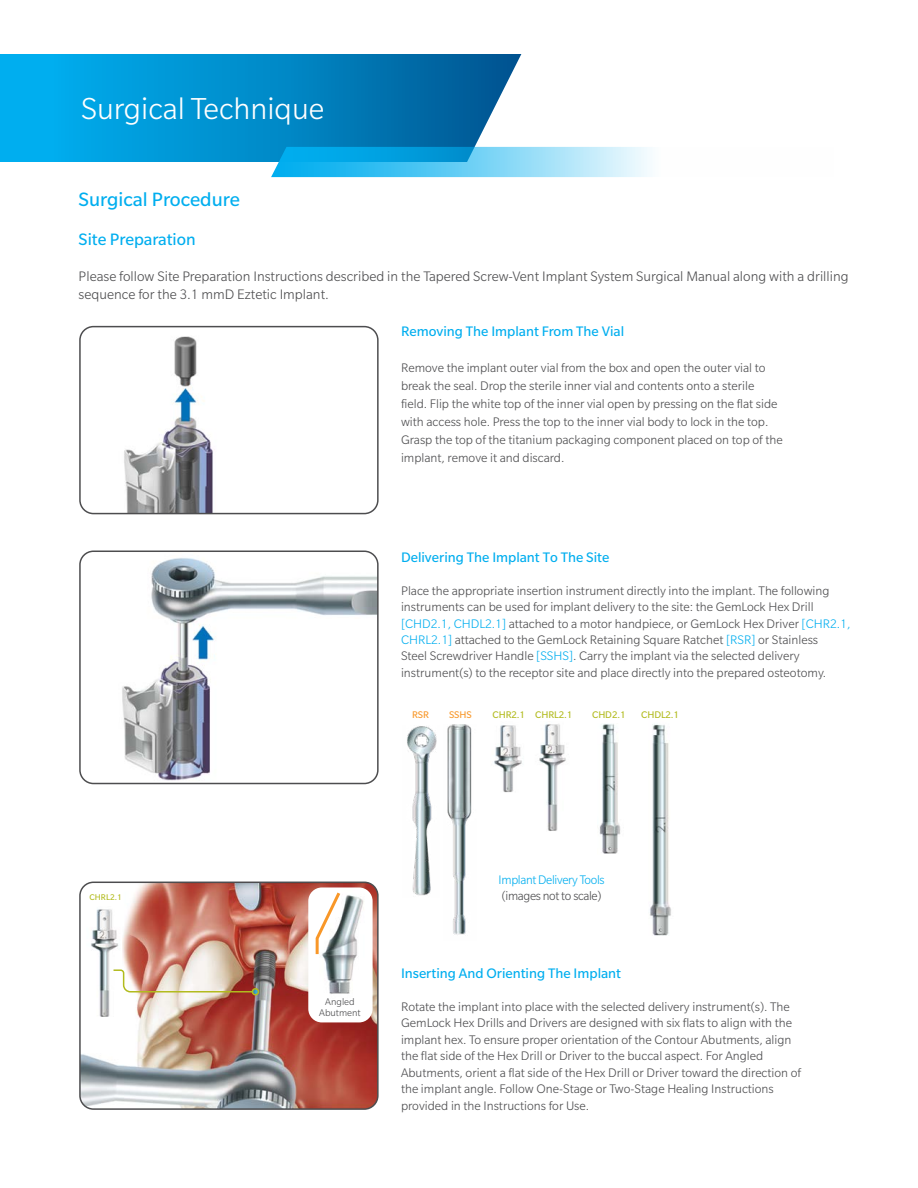
<style>
.page{position:relative;width:918px;height:1188px;background:#fff}
.page>*{position:absolute;margin:0;border:0;box-sizing:border-box;transform-origin:0 0}
.t1{font:300 33px "Slate Pro";color:#fff}
.t2{font:21px "Slate Pro";color:#00aeef}
.t3{font:18px "Slate Pro";color:#00aeef}
.t4{font:300 15px/18px "Slate Pro";color:#4d4d4f}
.t5{font:15px "Slate Pro";color:#00aeef}
.t6{font:300 13.5px/16.5px "Slate Pro";color:#4d4d4f}
.t7{font:300 13.5px "Slate Pro";letter-spacing:-.025em;color:#00aeef}
.t8{font:300 13.5px "Slate Pro";letter-spacing:-.025em;color:#4d4d4f}
.t9{font:10.5px "Slate Pro";letter-spacing:-.01em;color:#b2bb1e}
.t10{font:300 10.5px/10.5px "Slate Pro";color:#4d4d4f;text-align:center}
.t11{font:10.5px "Slate Pro";letter-spacing:-.01em;color:#f89728}
.t12{font:9px "Slate Pro";color:#b2bb1e}
.s1{color:#00aeef}
</style>
<div class="page">
<img style="left:81px;top:328px;width:295px;height:186px">
<div style="left:79px;top:326px;width:300px;height:188px;border:2px solid #4d4d4f;border-radius:14px"></div>
<img style="left:81px;top:551px;width:295px;height:233px">
<div style="left:79px;top:551px;width:300px;height:233px;border:2px solid #4d4d4f;border-radius:14px"></div>
<img style="left:407px;top:726px;width:30px;height:170px">
<img style="left:599px;top:724px;width:22px;height:130px">
<img style="left:650px;top:724px;width:21px;height:211px">
<img style="left:494px;top:725px;width:28px;height:68px">
<img style="left:539px;top:724px;width:27px;height:107px">
<img style="left:447px;top:724px;width:25px;height:211px">
<img style="left:81px;top:882px;width:295px;height:225px">
<div style="left:79px;top:882px;width:300px;height:228px;border:2px solid #4d4d4f;border-radius:14px"></div>
<img style="left:87px;top:906px;width:35px;height:111px">
<svg style="left:112px;top:969px;width:146px;height:25px"></svg>
<div style="left:252px;top:988px;width:7px;height:8px;border:2px solid #b2bb1e;border-radius:50%"></div>
<div style="left:308px;top:887px;width:65px;height:135px;background:#fff;border-radius:14px"></div>
<img style="left:323px;top:895px;width:41px;height:99px">
<svg style="left:314px;top:889px;width:29px;height:68px"></svg>
<svg style="left:0;top:54px;width:521px;height:108px;background:#0a8fcb"></svg>
<svg style="left:271px;top:147px;width:379px;height:30px;background:#60c8f0"></svg>
<h1 class="t1" style="left:81px;top:91px;width:245px">Surgical Technique</h1>
<h2 class="t2" style="left:79px;top:188px;width:163px">Surgical Procedure</h2>
<h3 class="t3" style="left:79px;top:230px;width:119px">Site Preparation</h3>
<p class="t4" style="left:79px;top:267px;width:772px">Please follow Site Preparation Instructions described in the Tapered Screw-Vent Implant System Surgical Manual along with a drilling sequence for the 3.1 mmD Eztetic Implant.</p>
<p class="t5" style="left:401px;top:323px;width:225px">Removing The Implant From The Vial</p>
<p class="t6" style="left:401px;top:359px;width:383px;line-height:18px">Remove the implant outer vial from the box and open the outer vial to break the seal. Drop the sterile inner vial and contents onto a sterile field. Flip the white top of the inner vial open by pressing on the flat side with access hole. Press the top to the inner vial body to lock in the top.<br>Grasp the top of the titanium packaging component placed on top of the implant, remove it and discard.</p>
<p class="t12" style="left:90px;top:892px;width:34px">CHRL2.1</p>
<p class="t5" style="left:401px;top:549px;width:210px">Delivering The Implant To The Site</p>
<p class="t6" style="left:401px;top:582px;width:451px">Place the appropriate insertion instrument directly into the implant. The following instruments can be used for implant delivery to the site: the GemLock Hex Drill <span class="s1">[CHD2.1, CHDL2.1]</span> attached to a motor handpiece, or GemLock Hex Driver <span class="s1">[CHR2.1, CHRL2.1]</span> attached to the GemLock Retaining Square Ratchet <span class="s1">[RSR]</span> or Stainless<br>Steel Screwdriver Handle <span class="s1">[SSHS]</span>. Carry the implant via the selected delivery instrument(s) to the receptor site and place directly into the prepared osteotomy.</p>
<p class="t11" style="left:412px;top:709px;width:18px">RSR</p>
<p class="t11" style="left:449px;top:709px;width:24px">SSHS</p>
<p class="t9" style="left:493px;top:709px;width:81px">CHR2.1 CHRL2.1</p>
<p class="t9" style="left:592px;top:709px;width:35px">CHD2.1</p>
<p class="t9" style="left:641px;top:709px;width:39px">CHDL2.1</p>
<p class="t10" style="left:319px;top:997px;width:43px">Angled<br>Abutment</p>
<p class="t7" style="left:499px;top:873px;width:107px">Implant Delivery Tools</p>
<p class="t8" style="left:502px;top:889px;width:101px">(images not to scale)</p>
<p class="t5" style="left:401px;top:965px;width:222px">Inserting And Orienting The Implant</p>
<p class="t6" style="left:401px;top:998px;width:402px">Rotate the implant into place with the selected delivery instrument(s). The GemLock Hex Drills and Drivers are designed with six flats to align with the implant hex. To ensure proper orientation of the Contour Abutments, align the flat side of the Hex Drill or Driver to the buccal aspect. For Angled Abutments, orient a flat side of the Hex Drill or Driver toward the direction of the implant angle. Follow One-Stage or Two-Stage Healing Instructions provided in the Instructions for Use.</p>
</div>
